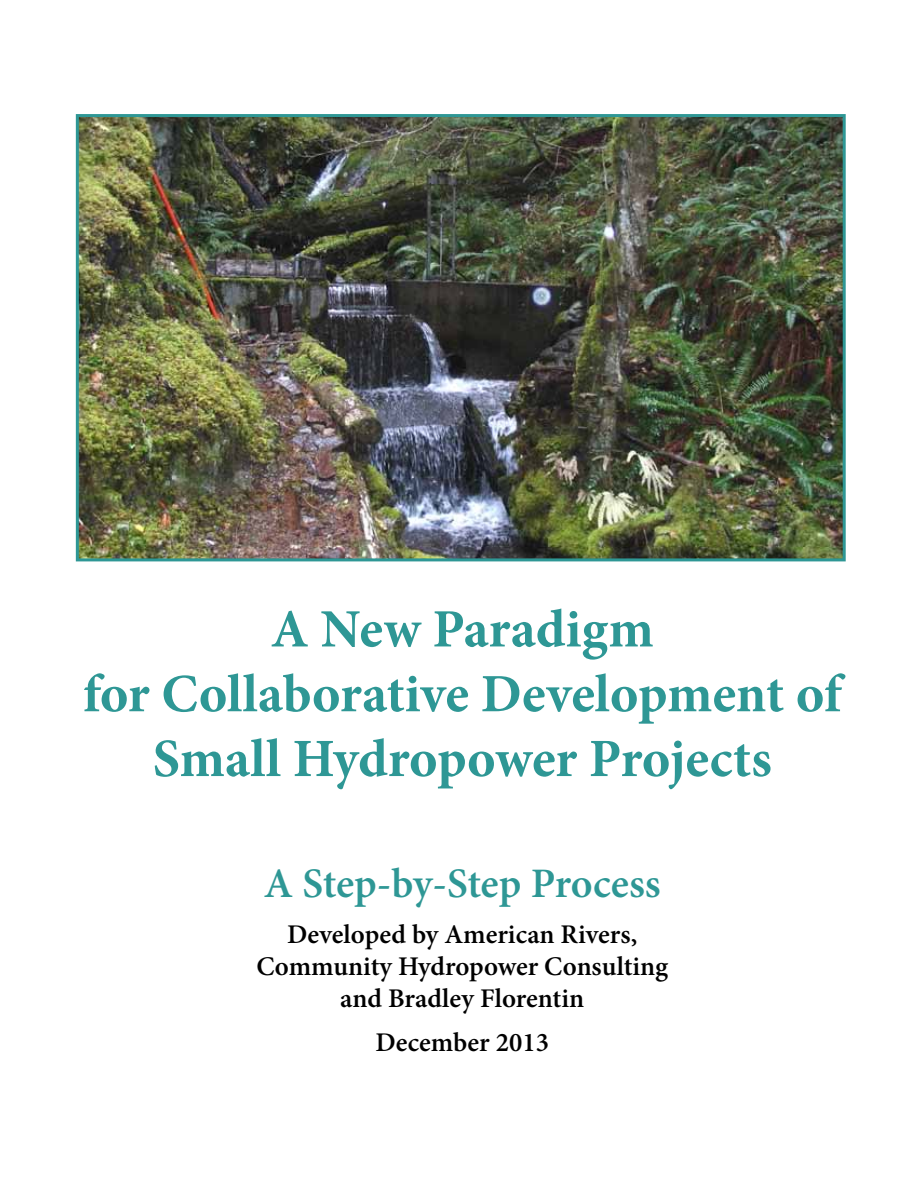
<style>
.page{position:relative;width:918px;height:1188px;background:#fff}
.page>*{position:absolute;margin:0;border:0;box-sizing:border-box;transform-origin:0 0}
.t1{font:700 54px/64.8px "Minion Pro";letter-spacing:-.005em;color:#2e9795;text-align:center}
.t2{font:600 42px "Minion Pro";letter-spacing:-.01em;color:#2e9795}
.t3{font:600 27px/32.4px "Minion Pro";color:#000;text-align:center}
</style>
<div class="page">
<img style="left:80px;top:118px;width:762px;height:439px">
<div style="left:76px;top:114px;width:770px;height:447px;border:3px solid #2e9795"></div>
<h1 class="t1" style="left:83px;top:596px;width:760px">A New Paradigm<br>for Collaborative Development of<br>Small Hydropower Projects</h1>
<h2 class="t2" style="left:264px;top:854px;width:398px">A Step-by-Step Process</h2>
<p class="t3" style="left:256px;top:918px;width:413px">Developed by American Rivers,<br>Community Hydropower Consulting and Bradley Florentin</p>
<p class="t3" style="left:375px;top:1026px;width:175px">December 2013</p>
</div>
